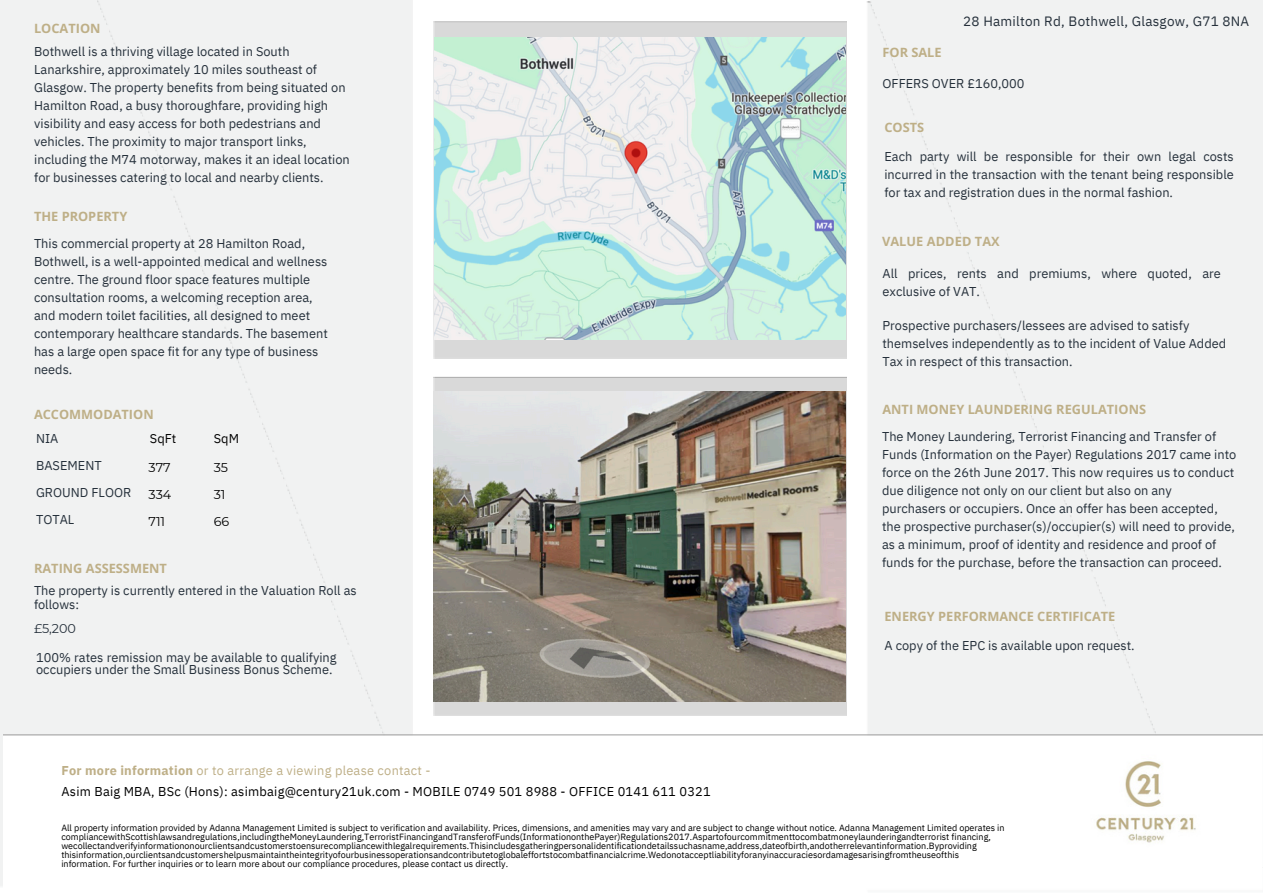
<style>
.page{position:relative;width:1263px;height:894px;background:#fff}
.page>*{position:absolute;margin:0;border:0;box-sizing:border-box;transform-origin:0 0}
.t1{font:13.5px "IBM Plex Sans";letter-spacing:.02em;color:#25303b}
.t2{font:12.75px/18px "IBM Plex Sans";color:#25303b}
.t3{font:12.75px/21.3px "IBM Plex Sans";letter-spacing:.02em;color:#000}
.t4{font:700 12.75px "Open Sans";color:#beaf87}
.t5{font:12.75px/27px "Montserrat";letter-spacing:-.005em;color:#000;text-align:justify}
.t6{font:12.75px "Montserrat";color:#25303b}
.t7{font:9px/9px "IBM Plex Sans";color:#000}
.s1{font-weight:700;color:#beaf87}
.s2{color:#beaf87}
</style>
<div class="page">
<img style="left:1091px;top:757px;width:107px;height:87px">
<img style="left:433px;top:22px;width:413px;height:336px">
<img style="left:433px;top:376px;width:413px;height:339px">
<img style="left:435px;top:38px;width:410px;height:301px">
<img style="left:433px;top:392px;width:412px;height:309px">
<h2 class="t4" style="left:34px;top:19px;width:68px">LOCATION</h2>
<h1 class="t2" style="left:34px;top:42px;width:317px">Bothwell is a thriving village located in South Lanarkshire, approximately 10 miles southeast of Glasgow. The property benefits from being situated on Hamilton Road, a busy thoroughfare, providing high visibility and easy access for both pedestrians and vehicles. The proximity to major transport links, including the M74 motorway, makes it an ideal location for businesses catering to local and nearby clients.</h1>
<h3 class="t4" style="left:34px;top:208px;width:95px">THE PROPERTY</h3>
<p class="t2" style="left:34px;top:234px;width:295px">This commercial property at 28 Hamilton Road, Bothwell, is a well-appointed medical and wellness centre. The ground floor space features multiple consultation rooms, a welcoming reception area, and modern toilet facilities, all designed to meet contemporary healthcare standards. The basement has a large open space fit for any type of business needs.</p>
<h3 class="t4" style="left:34px;top:405px;width:121px">ACCOMMODATION</h3>
<p class="t2" style="left:36px;top:424px;width:97px;line-height:27px">NIA<br>BASEMENT<br>GROUND FLOOR<br>TOTAL</p>
<p class="t3" style="left:150px;top:427px;width:28px">SqFt</p>
<p class="t3" style="left:214px;top:427px;width:27px">SqM</p>
<p class="t5" style="left:149px;top:453px;width:24px">377<br>334<br>711</p>
<p class="t5" style="left:214px;top:453px;width:17px;text-align:left">35<br>31<br>66</p>
<h3 class="t4" style="left:34px;top:559px;width:134px">RATING ASSESSMENT</h3>
<h3 class="t2" style="left:34px;top:583px;width:324px;line-height:13.5px">The property is currently entered in the Valuation Roll as follows:</h3>
<h3 class="t6" style="left:34px;top:620px;width:43px">£5,200</h3>
<p class="t2" style="left:36px;top:650px;width:302px;line-height:12.3px">100% rates remission may be available to qualifying occupiers under the Small Business Bonus Scheme.</p>
<h2 class="t3" style="left:61px;top:759px;width:651px"><span class="s1">For more information</span> <span class="s2">or to arrange a viewing please contact -<br></span>Asim Baig MBA, BSc (Hons): asimbaig@century21uk.com - MOBILE 0749 501 8988 - OFFICE 0141 611 0321</h2>
<h3 class="t4" style="left:882px;top:43px;width:61px">FOR SALE</h3>
<h3 class="t1" style="left:963px;top:12px;width:287px">28 Hamilton Rd, Bothwell, Glasgow, G71 8NA</h3>
<h1 class="t2" style="left:882px;top:75px;width:143px">OFFERS OVER £160,000</h1>
<h3 class="t4" style="left:884px;top:119px;width:41px">COSTS</h3>
<h3 class="t2" style="left:884px;top:147px;width:351px;text-align:justify">Each party will be responsible for their own legal costs incurred in the transaction with the tenant being responsible for tax and registration dues in the normal fashion.</h3>
<h1 class="t4" style="left:882px;top:232px;width:119px">VALUE ADDED TAX</h1>
<h1 class="t2" style="left:882px;top:264px;width:340px">All prices, rents and premiums, where quoted, are exclusive of VAT.</h1>
<h3 class="t2" style="left:882px;top:316px;width:345px">Prospective purchasers/lessees are advised to satisfy themselves independently as to the incident of Value Added<br>Tax in respect of this transaction.</h3>
<h3 class="t4" style="left:882px;top:400px;width:265px">ANTI MONEY LAUNDERING REGULATIONS</h3>
<h1 class="t2" style="left:882px;top:427px;width:356px">The Money Laundering, Terrorist Financing and Transfer of Funds (Information on the Payer) Regulations 2017 came into force on the 26th June 2017. This now requires us to conduct due diligence not only on our client but also on any purchasers or occupiers. Once an offer has been accepted, the prospective purchaser(s)/occupier(s) will need to provide, as a minimum, proof of identity and residence and proof of funds for the purchase, before the transaction can proceed.</h1>
<h3 class="t4" style="left:884px;top:607px;width:232px">ENERGY PERFORMANCE CERTIFICATE</h3>
<h3 class="t2" style="left:884px;top:636px;width:252px">A copy of the EPC is available upon request.</h3>
<h1 class="t7" style="left:61px;top:822px;width:945px">All property information provided by Adanna Management Limited is subject to verification and availability. Prices, dimensions, and amenities may vary and are subject to change without notice. Adanna Management Limited operates in compliancewithScottishlawsandregulations,includingtheMoneyLaundering,TerroristFinancingandTransferofFunds(InformationonthePayer)Regulations2017.Aspartofourcommitmenttocombatmoneylaunderingandterrorist financing, wecollectandverifyinformationonourclientsandcustomerstoensurecompliancewithlegalrequirements.Thisincludesgatheringpersonalidentificationdetailssuchasname,address,dateofbirth,andotherrelevantinformation.Byproviding thisinformation,ourclientsandcustomershelpusmaintaintheintegrityofourbusinessoperationsandcontributetoglobaleffortstocombatfinancialcrime.Wedonotacceptliabilityforanyinaccuraciesordamagesarisingfromtheuseofthis information. For further inquiries or to learn more about our compliance procedures, please contact us directly.</h1>
</div>
